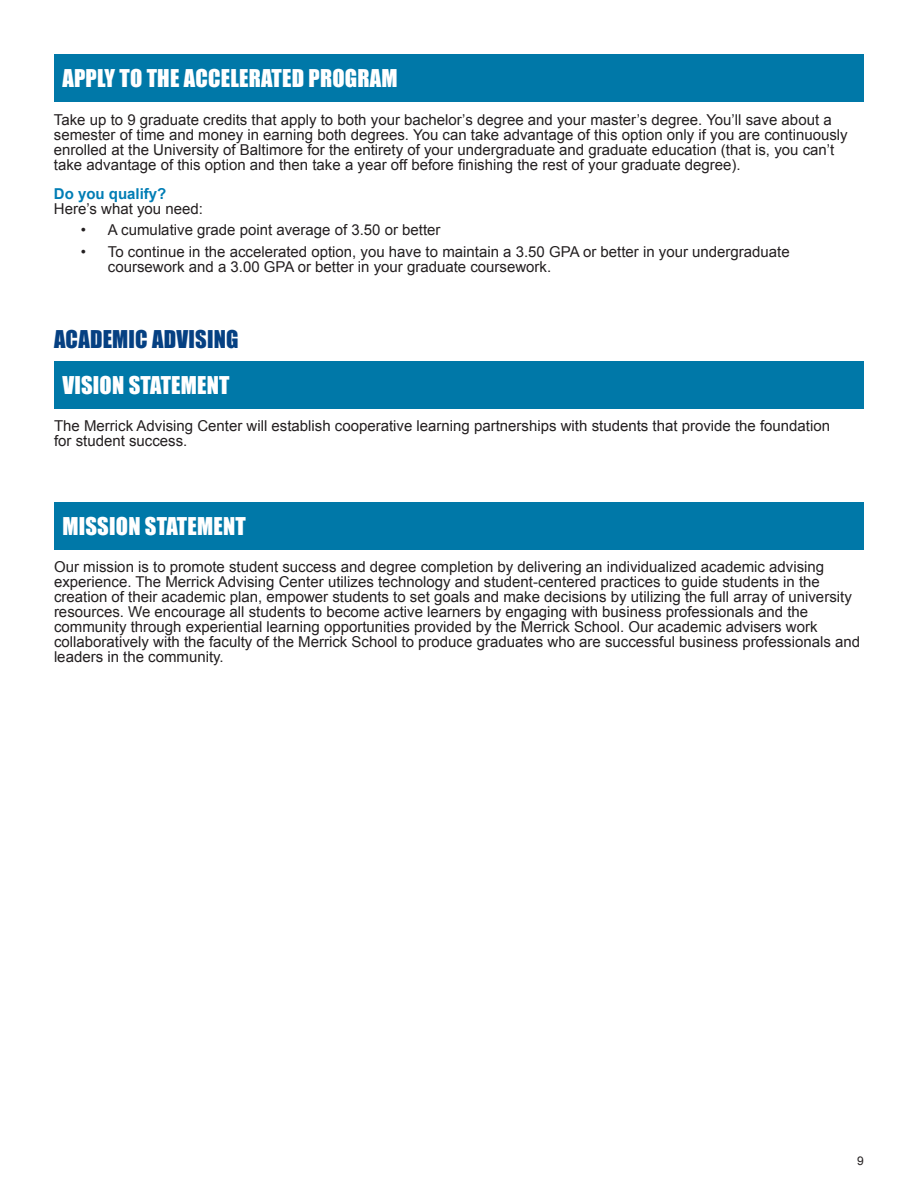
<style>
.page{position:relative;width:918px;height:1188px;background:#fff}
.page>*{position:absolute;margin:0;border:0;box-sizing:border-box;transform-origin:0 0}
.Section_Title_White{font:22.5px "Impact";letter-spacing:.01em;color:#fff}
.Section_Title_Purple{font:22.5px "Impact";letter-spacing:.01em;color:#054082}
.Paragraph_Style_1{font:15px/15px "Arial";color:#231f20}
.t1{font:700 15px "Arial";color:#007db5}
.t2{font:12px "Arial";color:#231f20}
</style>
<div class="page">
<div style="left:54px;top:54px;width:810px;height:48px;background:#0078a8"></div>
<div style="left:54px;top:361px;width:810px;height:48px;background:#0078a8"></div>
<div style="left:54px;top:502px;width:810px;height:47px;background:#0078a8"></div>
<p class="Section_Title_White" style="left:62px;top:60px;width:337px">APPLY TO THE ACCELERATED PROGRAM</p>
<p class="Paragraph_Style_1" style="left:54px;top:113px;width:795px">Take up to 9 graduate credits that apply to both your bachelor’s degree and your master’s degree. You’ll save about a semester of time and money in earning both degrees. You can take advantage of this option only if you are continuously enrolled at the University of Baltimore for the entirety of your undergraduate and graduate education (that is, you can’t take advantage of this option and then take a year off before finishing the rest of your graduate degree).</p>
<p class="t1" style="left:54px;top:183px;width:114px">Do you qualify?</p>
<p class="Paragraph_Style_1" style="left:54px;top:201px;width:150px">Here’s what you need:</p>
<p class="Paragraph_Style_1" style="left:81px;top:223px;width:361px">• A cumulative grade point average of 3.50 or better</p>
<p class="Paragraph_Style_1" style="left:108px;top:245px;width:683px;text-indent:-27px">• To continue in the accelerated option, you have to maintain a 3.50 GPA or better in your undergraduate coursework and a 3.00 GPA or better in your graduate coursework.</p>
<p class="Section_Title_Purple" style="left:54px;top:322px;width:186px">ACADEMIC ADVISING</p>
<p class="Section_Title_White" style="left:62px;top:367px;width:169px">VISION STATEMENT</p>
<p class="Paragraph_Style_1" style="left:54px;top:419px;width:778px">The Merrick Advising Center will establish cooperative learning partnerships with students that provide the foundation for student success.</p>
<p class="Section_Title_White" style="left:62px;top:508px;width:185px">MISSION STATEMENT</p>
<p class="Paragraph_Style_1" style="left:54px;top:560px;width:808px">Our mission is to promote student success and degree completion by delivering an individualized academic advising experience. The Merrick Advising Center utilizes technology and student-centered practices to guide students in the creation of their academic plan, empower students to set goals and make decisions by utilizing the full array of university resources. We encourage all students to become active learners by engaging with business professionals and the community through experiential learning opportunities provided by the Merrick School. Our academic advisers work collaboratively with the faculty of the Merrick School to produce graduates who are successful business professionals and leaders in the community.</p>
<p class="t2" style="left:857px;top:1153px;width:8px">9</p>
</div>
